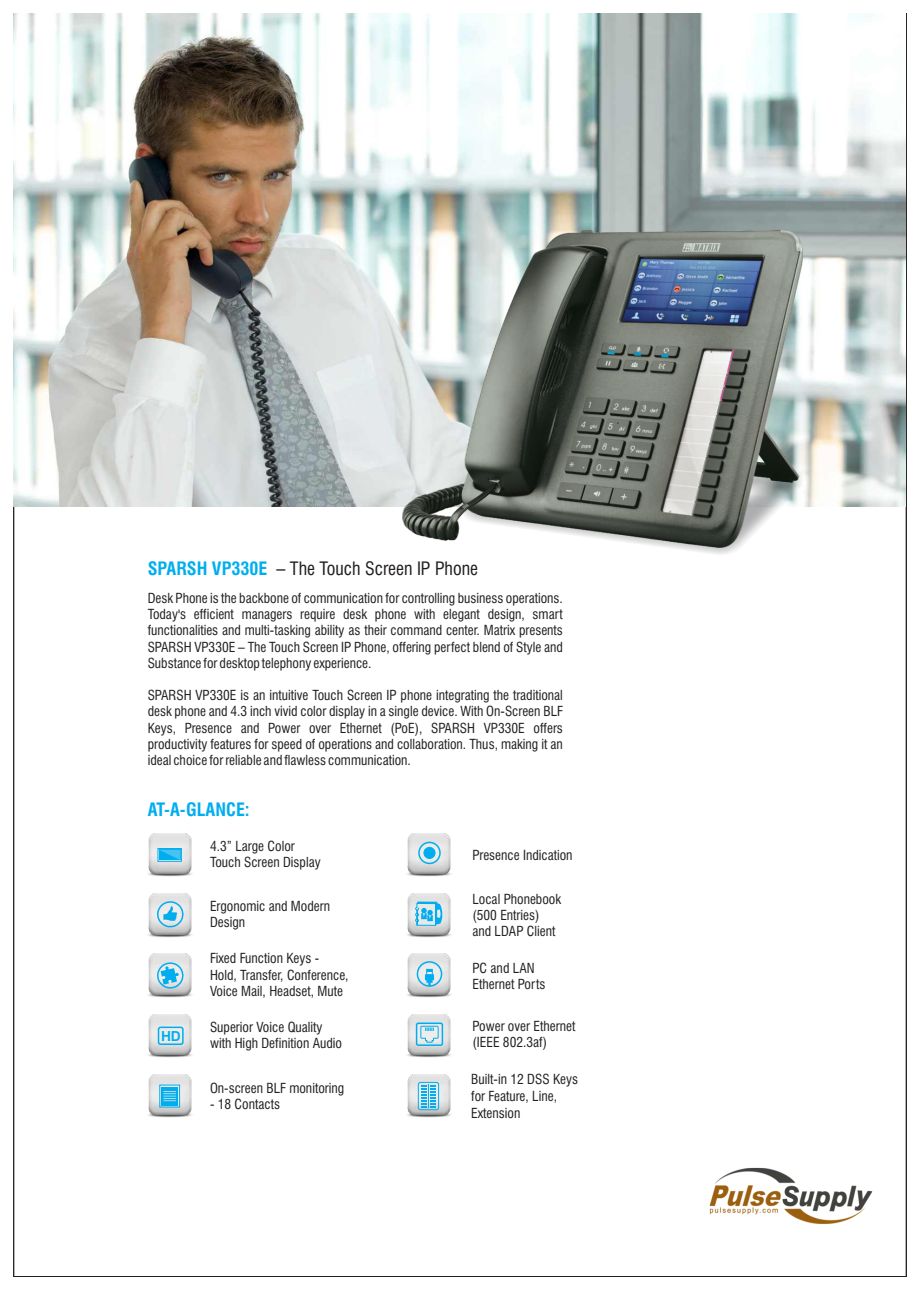
<style>
.page{position:relative;width:920px;height:1290px;background:#fff}
.page>*{position:absolute;margin:0;border:0;box-sizing:border-box;transform-origin:0 0}
.t1{font:condensed 18px "Swiss 721 BT";color:#231f20}
.t2{font:700 condensed 18px "Swiss 721 BT";color:#00aeef}
.t3{font:700 13.95px "Arial";color:#00aeef}
.t4{font:condensed 13.5px/16.2px "Swiss 721 BT";color:#231f20}
.s1{font-weight:700;color:#00aeef}
</style>
<div class="page">
<img style="left:14px;top:13px;width:891px;height:494px">
<div style="left:460px;top:469px;width:344px;height:87px;background:#58595b;opacity:.49"></div>
<img style="left:402px;top:230px;width:401px;height:318px">
<img style="left:407px;top:1014px;width:44px;height:43px">
<div style="left:416px;top:1022px;width:27px;height:24px;border:2px solid #00aeef;border-radius:2px"></div>
<svg style="left:420px;top:1025px;width:19px;height:18px"></svg>
<img style="left:407px;top:954px;width:44px;height:43px">
<div style="left:417px;top:961px;width:25px;height:26px;border:2px solid #00aeef;border-radius:50%"></div>
<svg style="left:425px;top:970px;width:9px;height:16px"></svg>
<div style="left:426px;top:969px;width:7px;height:6px;border:1px solid #00aeef"></div>
<img style="left:407px;top:893px;width:44px;height:44px">
<svg style="left:415px;top:901px;width:27px;height:25px"></svg>
<img style="left:407px;top:833px;width:44px;height:44px">
<div style="left:418px;top:842px;width:23px;height:22px;border:2px solid #00aeef;border-radius:50%"></div>
<div style="left:424px;top:847px;width:11px;height:12px;background:#00aeef;border:1px solid #00aeef;border-radius:50%"></div>
<img style="left:148px;top:893px;width:44px;height:44px">
<svg style="left:156px;top:900px;width:30px;height:28px"></svg>
<img style="left:148px;top:1074px;width:44px;height:44px">
<div style="left:159px;top:1085px;width:21px;height:22px;border:1px solid #00aeef"></div>
<div style="left:162px;top:1087px;width:16px;height:18px;background:#00aeef"></div>
<svg style="left:163px;top:1091px;width:13px;height:10px"></svg>
<img style="left:148px;top:954px;width:44px;height:43px">
<svg style="left:156px;top:962px;width:30px;height:27px"></svg>
<img style="left:148px;top:833px;width:44px;height:44px">
<div style="left:158px;top:848px;width:24px;height:14px;border:1px solid #00aeef"></div>
<svg style="left:159px;top:850px;width:21px;height:10px"></svg>
<img style="left:148px;top:1014px;width:44px;height:43px">
<div style="left:158px;top:1026px;width:26px;height:19px;border:2px solid #00aeef;border-radius:2px"></div>
<img style="left:407px;top:1074px;width:44px;height:44px">
<div style="left:418px;top:1082px;width:21px;height:28px;border:1px solid #00aeef;border-radius:2px"></div>
<svg style="left:421px;top:1084px;width:15px;height:24px"></svg>
<img style="left:709px;top:1167px;width:164px;height:57px">
<h1 class="t1" style="left:148px;top:561px;width:332px"><span class="s1">SPARSH VP330E</span> – The Touch Screen IP Phone</h1>
<p class="t4" style="left:148px;top:591px;width:417px;text-align:justify">Desk Phone is the backbone of communication for controlling business operations.<br>Today's efficient managers require desk phone with elegant design, smart functionalities and multi-tasking ability as their command center. Matrix presents SPARSH VP330E – The Touch Screen IP Phone, offering perfect blend of Style and Substance for desktop telephony experience.</p>
<p class="t4" style="left:148px;top:688px;width:417px;text-align:justify">SPARSH VP330E is an intuitive Touch Screen IP phone integrating the traditional desk phone and 4.3 inch vivid color display in a single device. With On-Screen BLF Keys, Presence and Power over Ethernet (PoE), SPARSH VP330E offers productivity features for speed of operations and collaboration. Thus, making it an ideal choice for reliable and flawless communication.</p>
<h1 class="t2" style="left:148px;top:802px;width:104px">AT-A-GLANCE:</h1>
<p class="t3" style="left:161px;top:1030px;width:21px">HD</p>
<p class="t4" style="left:210px;top:839px;width:112px">4.3” Large Color<br>Touch Screen Display</p>
<p class="t4" style="left:210px;top:899px;width:122px">Ergonomic and Modern<br>Design</p>
<p class="t4" style="left:210px;top:952px;width:140px">Fixed Function Keys -<br>Hold, Transfer, Conference,<br>Voice Mail, Headset, Mute</p>
<p class="t4" style="left:210px;top:1020px;width:134px">Superior Voice Quality with High Definition Audio</p>
<p class="t4" style="left:210px;top:1081px;width:136px">On-screen BLF monitoring</p>
<p class="t4" style="left:210px;top:1098px;width:71px">- 18 Contacts</p>
<p class="t4" style="left:472px;top:848px;width:102px">Presence Indication</p>
<p class="t4" style="left:472px;top:892px;width:90px">Local Phonebook (500 Entries) and LDAP Client</p>
<p class="t4" style="left:472px;top:961px;width:74px">PC and LAN<br>Ethernet Ports</p>
<p class="t4" style="left:472px;top:1020px;width:104px">Power over Ethernet (IEEE 802.3af)</p>
<p class="t4" style="left:471px;top:1072px;width:108px;line-height:17.1px">Built-in 12 DSS Keys for Feature, Line,<br>Extension</p>
</div>
